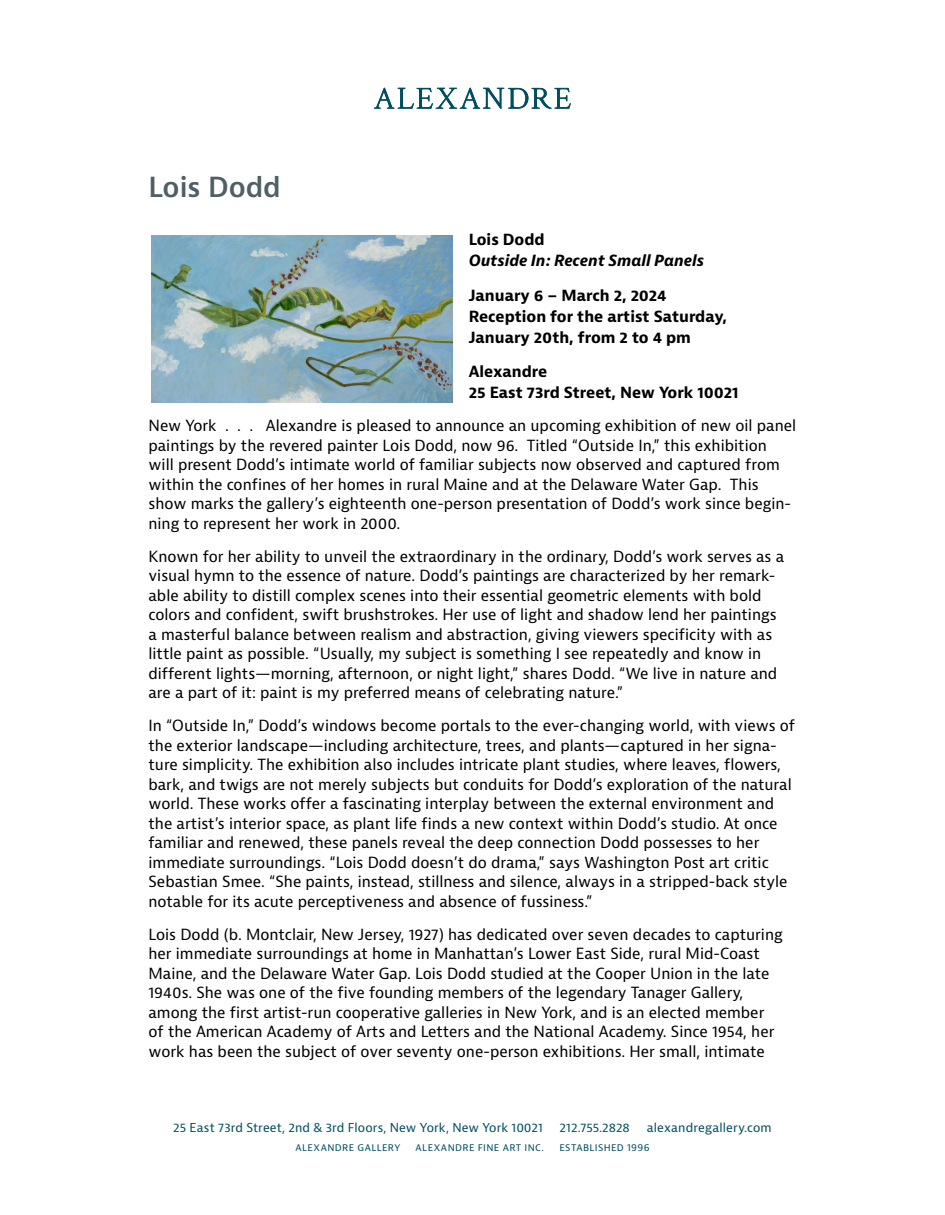
<style>
.page{position:relative;width:945px;height:1215px;background:#fff}
.page>*{position:absolute;margin:0;border:0;box-sizing:border-box;transform-origin:0 0}
.t1{font:600 27px "Bernina Sans";color:#505e66}
.t2{font:15px/19.5px "Bernina Sans";color:#000}
.t3{font:700 15px/21px "Bernina Sans";color:#000}
.t4{font:italic 700 15px "Bernina Sans";color:#000}
.t5{font:12px "Bernina Sans";letter-spacing:.01em;color:#004f61}
.t6{font:9.75px "Bernina Sans";letter-spacing:.045em;color:#004f61}
</style>
<div class="page">
<svg style="left:374px;top:88px;width:197px;height:21px"></svg>
<img style="left:152px;top:236px;width:300px;height:166px">
<h1 class="t1" style="left:148px;top:170px;width:134px">Lois Dodd</h1>
<p class="t3" style="left:469px;top:230px;width:78px">Lois Dodd</p>
<p class="t4" style="left:469px;top:251px;width:237px">Outside In: Recent Small Panels</p>
<p class="t3" style="left:469px;top:285px;width:260px">January 6 – March 2, 2024<br>Reception for the artist Saturday,<br>January 20th, from 2 to 4 pm</p>
<p class="t3" style="left:469px;top:362px;width:271px">Alexandre<br>25 East 73rd Street, New York 10021</p>
<p class="t2" style="left:148px;top:416px;width:649px">New York . . . Alexandre is pleased to announce an upcoming exhibition of new oil panel paintings by the revered painter Lois Dodd, now 96. Titled “Outside In,” this exhibition<br>will present Dodd’s intimate world of familiar subjects now observed and captured from within the confines of her homes in rural Maine and at the Delaware Water Gap. This show marks the gallery’s eighteenth one-person presentation of Dodd’s work since begin&shy;ning to represent her work in 2000.</p>
<p class="t2" style="left:148px;top:547px;width:637px">Known for her ability to unveil the extraordinary in the ordinary, Dodd’s work serves as a visual hymn to the essence of nature. Dodd’s paintings are characterized by her remark&shy;able ability to distill complex scenes into their essential geometric elements with bold colors and confident, swift brushstrokes. Her use of light and shadow lend her paintings a masterful balance between realism and abstraction, giving viewers specificity with as little paint as possible. “Usually, my subject is something I see repeatedly and know in different lights—morning, afternoon, or night light,” shares Dodd. “We live in nature and are a part of it: paint is my preferred means of celebrating nature.”</p>
<p class="t2" style="left:148px;top:716px;width:648px">In “Outside In,” Dodd’s windows become portals to the ever-changing world, with views of the exterior landscape—including architecture, trees, and plants—captured in her signa&shy;ture simplicity. The exhibition also includes intricate plant studies, where leaves, flowers, bark, and twigs are not merely subjects but conduits for Dodd’s exploration of the natural world. These works offer a fascinating interplay between the external environment and the artist’s interior space, as plant life finds a new context within Dodd’s studio. At once familiar and renewed, these panels reveal the deep connection Dodd possesses to her immediate surroundings. “Lois Dodd doesn’t do drama,” says Washington Post art critic Sebastian Smee. “She paints, instead, stillness and silence, always in a stripped-back style notable for its acute perceptiveness and absence of fussiness.”</p>
<p class="t2" style="left:148px;top:925px;width:636px">Lois Dodd (b. Montclair, New Jersey, 1927) has dedicated over seven decades to capturing her immediate surroundings at home in Manhattan’s Lower East Side, rural Mid-Coast Maine, and the Delaware Water Gap. Lois Dodd studied at the Cooper Union in the late 1940s. She was one of the five founding members of the legendary Tanager Gallery, among the first artist-run cooperative galleries in New York, and is an elected member of the American Academy of Arts and Letters and the National Academy. Since 1954, her work has been the subject of over seventy one-person exhibitions. Her small, intimate</p>
<p class="t5" style="left:173px;top:1119px;width:371px">25 East 73rd Street, 2nd &amp; 3rd Floors, New York, New York 10021</p>
<p class="t5" style="left:560px;top:1119px;width:72px">212.755.2828</p>
<p class="t5" style="left:647px;top:1119px;width:126px">alexandregallery.com</p>
<p class="t6" style="left:295px;top:1141px;width:107px">ALEXANDRE GALLERY</p>
<p class="t6" style="left:416px;top:1141px;width:130px">ALEXANDRE FINE ART INC.</p>
<p class="t6" style="left:559px;top:1141px;width:92px">ESTABLISHED 1996</p>
</div>
